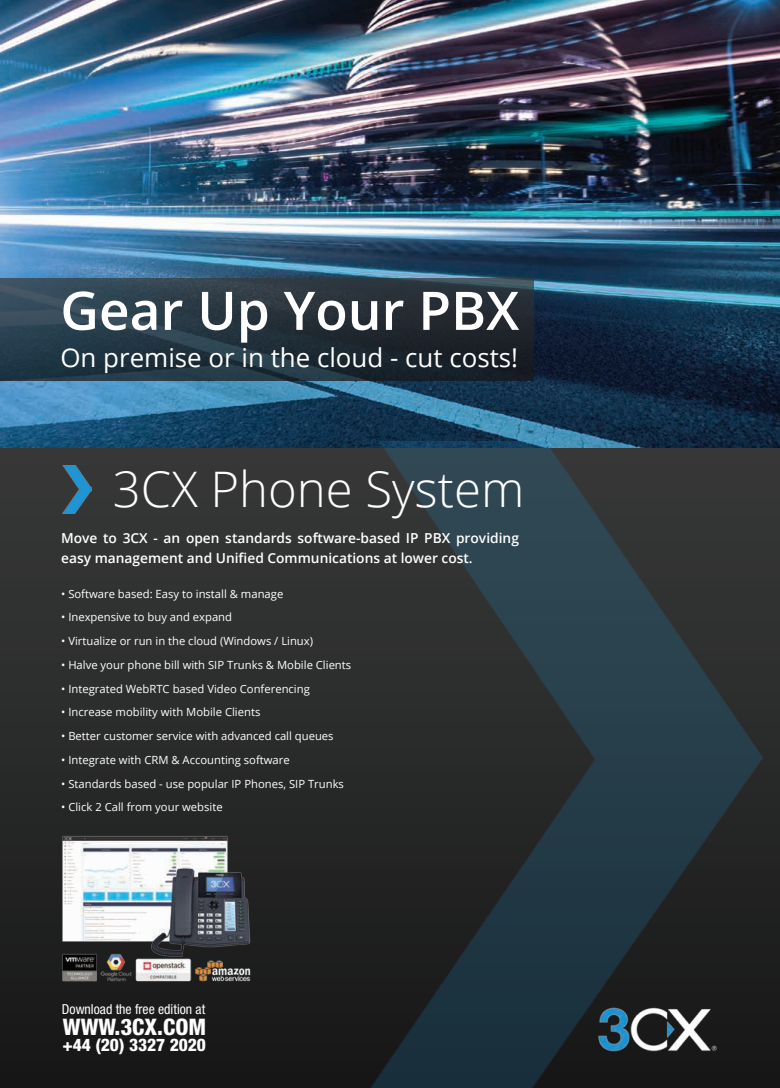
<style>
.page{position:relative;width:780px;height:1088px;background:#fff}
.page>*{position:absolute;margin:0;border:0;box-sizing:border-box;transform-origin:0 0}
.t1{font:600 53.12px "Open Sans";color:#fff}
.t2{font:300 49px "Open Sans";color:#fff}
.t3{font:25.88px "Open Sans";color:#fff}
.t4{font:800 condensed 22.75px "Helvetica Neue LT Std";color:#fff}
.t5{font:800 condensed 17.38px "Helvetica Neue LT Std";color:#fff}
.t6{font:600 13.75px/20px "Open Sans";color:#fff}
.t7{font:condensed 13.75px "Helvetica Neue LT Std";color:#fff}
.t8{font:11.25px "Open Sans";color:#fff}
</style>
<div class="page">
<img style="left:0;top:0;width:780px;height:448px">
<img style="left:0;top:448px;width:780px;height:640px">
<img style="left:371px;top:441px;width:391px;height:646px">
<img style="left:593px;top:972px;width:128px;height:116px">
<img style="left:62px;top:465px;width:29px;height:48px">
<img style="left:0;top:279px;width:534px;height:101px">
<img style="left:56px;top:832px;width:197px;height:154px">
<h1 class="t1" style="left:60px;top:274px;width:460px">Gear Up Your PBX</h1>
<h3 class="t3" style="left:60px;top:340px;width:459px">On premise or in the cloud - cut costs!</h3>
<h2 class="t2" style="left:113px;top:456px;width:413px">3CX Phone System</h2>
<p class="t6" style="left:61px;top:527px;width:459px">Move to 3CX - an open standards software-based IP PBX providing easy management and Unified Communications at lower cost.</p>
<p class="t8" style="left:61px;top:586px;width:224px">• Software based: Easy to install &amp; manage</p>
<p class="t8" style="left:61px;top:610px;width:172px">• Inexpensive to buy and expand</p>
<p class="t8" style="left:61px;top:633px;width:253px">• Virtualize or run in the cloud (Windows / Linux)</p>
<p class="t8" style="left:61px;top:657px;width:291px">• Halve your phone bill with SIP Trunks &amp; Mobile Clients</p>
<p class="t8" style="left:61px;top:681px;width:250px">• Integrated WebRTC based Video Conferencing</p>
<p class="t8" style="left:61px;top:705px;width:201px">• Increase mobility with Mobile Clients</p>
<p class="t8" style="left:61px;top:728px;width:274px">• Better customer service with advanced call queues</p>
<p class="t8" style="left:61px;top:752px;width:230px">• Integrate with CRM &amp; Accounting software</p>
<p class="t8" style="left:61px;top:776px;width:284px">• Standards based - use popular IP Phones, SIP Trunks</p>
<p class="t8" style="left:61px;top:800px;width:163px">• Click 2 Call from your website</p>
<p class="t7" style="left:62px;top:1001px;width:145px">Download the free edition at</p>
<h3 class="t4" style="left:63px;top:1012px;width:145px">WWW.3CX.COM</h3>
<h3 class="t5" style="left:62px;top:1034px;width:145px">+44 (20) 3327 2020</h3>
</div>
